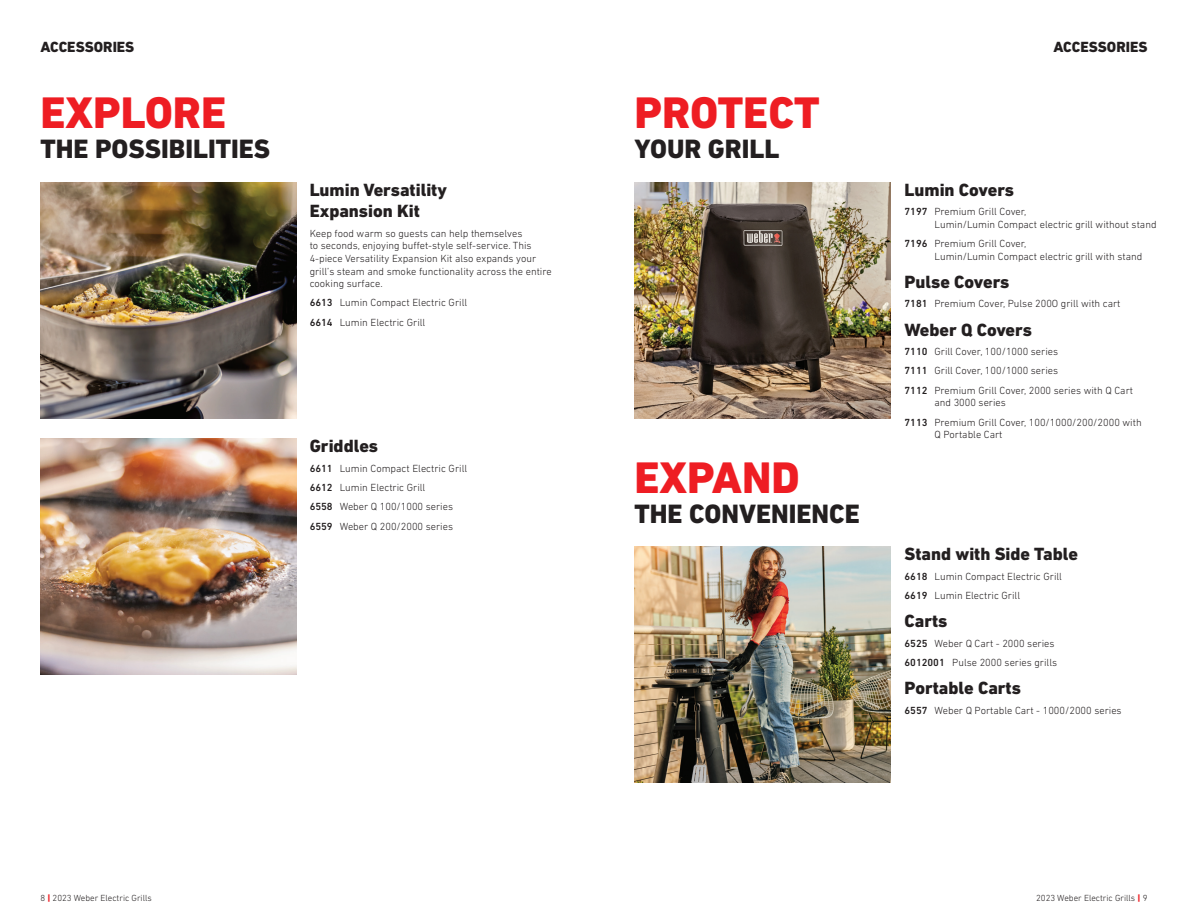
<style>
.page{position:relative;width:1188px;height:918px;background:#fff}
.page>*{position:absolute;margin:0;border:0;box-sizing:border-box;transform-origin:0 0}
.t1{font:800 45px "DIN Next LT Pro";color:#ee1d23}
.t2{font:800 27px "DIN Next LT Pro";color:#231f20}
.t3{font:800 18px/21.6px "DIN Next LT Pro";color:#231f20}
.t4{font:800 15px "DIN Next LT Pro";color:#231f20}
.t5{font:300 10.5px/19.4px "DIN Next LT Pro";color:#231f20}
.t6{font:300 9px "DIN Next LT Pro";color:#231f20}
.s1{font-weight:500}
.s2{font-weight:800;color:#ee1d23}
</style>
<div class="page">
<img style="left:635px;top:182px;width:256px;height:236px">
<img style="left:40px;top:182px;width:256px;height:236px">
<img style="left:40px;top:439px;width:256px;height:236px">
<img style="left:635px;top:547px;width:256px;height:236px">
<h3 class="t4" style="left:40px;top:38px;width:95px">ACCESSORIES</h3>
<h3 class="t4" style="left:1054px;top:38px;width:95px">ACCESSORIES</h3>
<h1 class="t1" style="left:40px;top:86px;width:187px">EXPLORE</h1>
<h2 class="t2" style="left:40px;top:133px;width:231px">THE POSSIBILITIES</h2>
<h3 class="t3" style="left:310px;top:179px;width:139px">Lumin Versatility<br>Expansion Kit</h3>
<p class="t5" style="left:310px;top:227px;width:244px;line-height:12.6px">Keep food warm so guests can help themselves<br>to seconds, enjoying buffet-style self-service. This 4-piece Versatility Expansion Kit also expands your grill’s steam and smoke functionality across the entire cooking surface.</p>
<p class="t5" style="left:310px;top:293px;width:159px"><span class="s1">6613</span> Lumin Compact Electric Grill<br><span class="s1">6614</span> Lumin Electric Grill</p>
<h3 class="t3" style="left:310px;top:435px;width:70px">Griddles</h3>
<p class="t5" style="left:310px;top:458px;width:159px"><span class="s1">6611</span> Lumin Compact Electric Grill<br><span class="s1">6612</span> Lumin Electric Grill<br><span class="s1">6558</span> Weber Q 100/1000 series<br><span class="s1">6559</span> Weber Q 200/2000 series</p>
<h1 class="t1" style="left:634px;top:86px;width:187px">PROTECT</h1>
<h2 class="t2" style="left:634px;top:133px;width:147px">YOUR GRILL</h2>
<h1 class="t1" style="left:634px;top:451px;width:167px">EXPAND</h1>
<h2 class="t2" style="left:634px;top:498px;width:227px">THE CONVENIENCE</h2>
<h3 class="t3" style="left:904px;top:179px;width:111px">Lumin Covers</h3>
<p class="t5" style="left:934px;top:205px;width:224px;line-height:12.6px;text-indent:-30px"><span class="s1">7197</span> Premium Grill Cover,<br>Lumin/Lumin Compact electric grill without stand</p>
<p class="t5" style="left:934px;top:237px;width:209px;line-height:12.6px;text-indent:-30px"><span class="s1">7196</span> Premium Grill Cover,<br>Lumin/Lumin Compact electric grill with stand</p>
<h3 class="t3" style="left:904px;top:271px;width:107px">Pulse Covers</h3>
<p class="t5" style="left:904px;top:294px;width:218px"><span class="s1">7181</span> Premium Cover, Pulse 200O grill with cart</p>
<h3 class="t3" style="left:904px;top:319px;width:129px">Weber Q Covers</h3>
<p class="t5" style="left:904px;top:342px;width:230px"><span class="s1">7110</span> Grill Cover, 100/1000 series<br><span class="s1">7111</span> Grill Cover, 100/1000 series<br><span class="s1">7112</span> Premium Grill Cover, 2000 series with Q Cart</p>
<p class="t5" style="left:904px;top:393px;width:239px;text-indent:30px">and 3000 series<br><span class="s1">7113</span> Premium Grill Cover, 100/1000/200/2000 with</p>
<p class="t5" style="left:934px;top:425px;width:70px">Q Portable Cart</p>
<h3 class="t3" style="left:904px;top:543px;width:175px">Stand with Side Table</h3>
<p class="t5" style="left:904px;top:566px;width:159px"><span class="s1">6618</span> Lumin Compact Electric Grill<br><span class="s1">6619</span> Lumin Electric Grill</p>
<h3 class="t3" style="left:904px;top:610px;width:44px">Carts</h3>
<p class="t5" style="left:904px;top:633px;width:154px"><span class="s1">6525</span> Weber Q Cart - 2000 series<br><span class="s1">6012001</span> Pulse 2000 series grills</p>
<h3 class="t3" style="left:904px;top:677px;width:118px">Portable Carts</h3>
<p class="t5" style="left:904px;top:700px;width:219px"><span class="s1">6557</span> Weber Q Portable Cart - 1000/2000 series</p>
<p class="t6" style="left:40px;top:893px;width:113px">8 <span class="s2">|</span> 2023 Weber Electric Grills</p>
<p class="t6" style="left:1036px;top:893px;width:113px">2023 Weber Electric Grills <span class="s2">|</span> 9</p>
</div>
